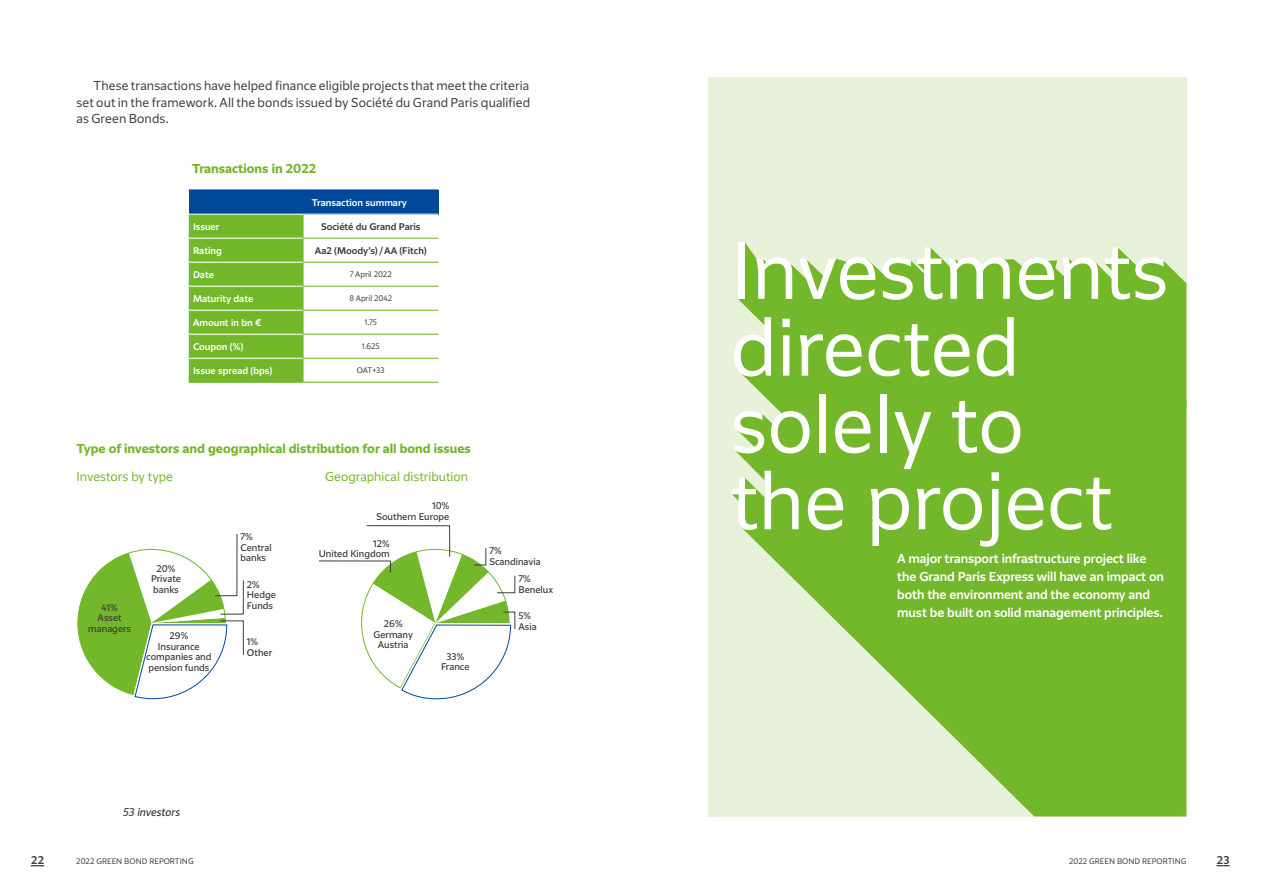
<style>
.page{position:relative;width:1263px;height:893px;background:#fff}
.page>*{position:absolute;margin:0;border:0;box-sizing:border-box;transform-origin:0 0}
.TITRE_OUVERTURE_BLANC{font:300 75.15px/76.8px "Grand Paris";color:#fff}
.CHAPÔ_BLANC{font:500 12px/18px "Grand Paris";letter-spacing:-.01em;color:#fff}
._4_TXT_COURANT_NOIR_REG_1COL{font:300 12px/16.5px "Grand Paris";letter-spacing:.01em;color:#3c3c3b;text-align:justify}
._6_Titre_schéma{font:700 12px "Grand Paris";color:#73b72b}
._6_Sous-titre_schéma{font:300 12px "Grand Paris";color:#73b72b}
.Catégories_schéma{font:italic 10.5px "Grand Paris";color:#3c3c3b}
.t1{font:500 10.5px "Grand Paris Und";color:#3c3c3b}
.Catégories_schéma-2{font:9px/10.5px "Grand Paris";color:#3c3c3b}
.t2{font:500 9px "Grand Paris";color:#fff}
.t3{font:500 9px "Grand Paris";color:#3c3c3b}
.Chiffres_schéma{font:9px "Grand Paris";color:#3c3c3b}
.t4{font:300 7.5px "Grand Paris";color:#3c3c3b}
</style>
<div class="page">
<div style="left:708px;top:77px;width:478px;height:739px;background:#e8f1da"></div>
<div style="left:189px;top:190px;width:249px;height:24px;background:#00489a"></div>
<div style="left:189px;top:215px;width:115px;height:167px;background:#73b72b"></div>
<hr style="left:189px;top:189px;width:114px;height:2px;background:#00489a">
<hr style="left:303px;top:189px;width:135px;height:2px;background:#00489a">
<hr style="left:303px;top:238px;width:135px;height:1px;background:#73b72b">
<hr style="left:303px;top:262px;width:135px;height:1px;background:#73b72b">
<hr style="left:303px;top:286px;width:135px;height:1px;background:#73b72b">
<hr style="left:303px;top:310px;width:135px;height:1px;background:#73b72b">
<hr style="left:303px;top:334px;width:135px;height:1px;background:#73b72b">
<hr style="left:303px;top:358px;width:135px;height:1px;background:#73b72b">
<hr style="left:303px;top:382px;width:135px;height:1px;background:#73b72b">
<hr style="left:189px;top:238px;width:114px;height:1px;background:#fff">
<hr style="left:189px;top:262px;width:114px;height:1px;background:#fff">
<hr style="left:189px;top:286px;width:114px;height:1px;background:#fff">
<hr style="left:189px;top:310px;width:114px;height:1px;background:#fff">
<hr style="left:189px;top:334px;width:114px;height:1px;background:#fff">
<hr style="left:189px;top:358px;width:114px;height:1px;background:#fff">
<hr style="left:189px;top:382px;width:114px;height:1px;background:#73b72b">
<svg style="left:77px;top:533px;width:167px;height:166px"></svg>
<svg style="left:319px;top:525px;width:196px;height:174px"></svg>
<svg style="left:740px;top:406px;width:446px;height:410px;fill:#73b72b"></svg>
<svg style="left:738px;top:242px;width:448px;height:164px;fill:#73b72b"></svg>
<div style="left:737px;top:325px;width:448px;height:185px;background:#73b72b"></div>
<p class="_4_TXT_COURANT_NOIR_REG_1COL" style="left:77px;top:77px;width:455px;text-indent:17px">These transactions have helped finance eligible projects that meet the criteria set out in the framework. All the bonds issued by Société du Grand Paris qualified as Green Bonds.</p>
<p class="_6_Titre_schéma" style="left:192px;top:160px;width:126px">Transactions in 2022</p>
<p class="t2" style="left:312px;top:196px;width:96px">Transaction summary</p>
<p class="t2" style="left:193px;top:220px;width:28px">Issuer</p>
<p class="t3" style="left:321px;top:220px;width:101px">Société du Grand Paris</p>
<p class="t2" style="left:193px;top:244px;width:30px">Rating</p>
<p class="t3" style="left:315px;top:244px;width:113px">Aa2 (Moody’s) /AA (Fitch)</p>
<p class="t2" style="left:193px;top:268px;width:23px">Date</p>
<p class="t4" style="left:350px;top:269px;width:44px">7 April 2022</p>
<p class="t2" style="left:193px;top:292px;width:62px">Maturity date</p>
<p class="t4" style="left:349px;top:293px;width:44px">8 April 2042</p>
<p class="t2" style="left:193px;top:316px;width:70px">Amount in bn €</p>
<p class="t4" style="left:364px;top:317px;width:14px">1.75</p>
<p class="t2" style="left:193px;top:340px;width:52px">Coupon (%)</p>
<p class="t4" style="left:362px;top:341px;width:20px">1.625</p>
<p class="t2" style="left:193px;top:364px;width:81px">Issue spread (bps)</p>
<p class="t4" style="left:357px;top:365px;width:29px">OAT+33</p>
<p class="_6_Titre_schéma" style="left:77px;top:441px;width:396px">Type of investors and geographical distribution for all bond issues</p>
<p class="_6_Sous-titre_schéma" style="left:77px;top:469px;width:98px">Investors by type</p>
<p class="_6_Sous-titre_schéma" style="left:325px;top:469px;width:144px">Geographical distribution</p>
<p class="Chiffres_schéma" style="left:432px;top:500px;width:19px">10%</p>
<p class="Catégories_schéma-2" style="left:376px;top:511px;width:74px">Southern Europe</p>
<p class="Chiffres_schéma" style="left:241px;top:531px;width:14px">7%</p>
<p class="Catégories_schéma-2" style="left:241px;top:542px;width:33px">Central banks</p>
<p class="Chiffres_schéma" style="left:373px;top:538px;width:18px">12%</p>
<p class="Catégories_schéma-2" style="left:319px;top:549px;width:72px">United Kingdom</p>
<p class="Chiffres_schéma" style="left:489px;top:545px;width:14px">7%</p>
<p class="Catégories_schéma-2" style="left:489px;top:556px;width:53px">Scandinavia</p>
<p class="Chiffres_schéma" style="left:518px;top:573px;width:14px">7%</p>
<p class="Catégories_schéma-2" style="left:518px;top:584px;width:36px">Benelux</p>
<p class="Chiffres_schéma" style="left:157px;top:563px;width:20px">20%</p>
<p class="Catégories_schéma-2" style="left:151px;top:574px;width:32px">Private banks</p>
<p class="Chiffres_schéma" style="left:247px;top:579px;width:14px">2%</p>
<p class="Catégories_schéma-2" style="left:247px;top:590px;width:31px">Hedge<br>Funds</p>
<p class="Chiffres_schéma" style="left:102px;top:601px;width:18px">41%</p>
<p class="Catégories_schéma-2" style="left:88px;top:612px;width:44px;text-align:center">Asset managers</p>
<p class="Chiffres_schéma" style="left:518px;top:610px;width:14px">5%</p>
<p class="Chiffres_schéma" style="left:384px;top:618px;width:20px">26%</p>
<p class="Catégories_schéma-2" style="left:374px;top:629px;width:41px;text-align:center">Germany<br>Austria</p>
<p class="Catégories_schéma-2" style="left:518px;top:621px;width:20px">Asia</p>
<p class="Chiffres_schéma" style="left:170px;top:630px;width:20px">29%</p>
<p class="Catégories_schéma-2" style="left:146px;top:641px;width:67px;text-align:center">Insurance companies and pension funds</p>
<p class="Chiffres_schéma" style="left:247px;top:636px;width:13px">1%</p>
<p class="Catégories_schéma-2" style="left:247px;top:647px;width:27px">Other</p>
<p class="Chiffres_schéma" style="left:446px;top:650px;width:19px">33%</p>
<p class="Catégories_schéma-2" style="left:441px;top:661px;width:30px">France</p>
<p class="Catégories_schéma" style="left:123px;top:806px;width:59px">53 investors</p>
<p class="TITRE_OUVERTURE_BLANC" style="left:730px;top:231px;width:440px">Investments directed solely to</p>
<p class="TITRE_OUVERTURE_BLANC" style="left:730px;top:461px;width:384px">the project</p>
<p class="CHAPÔ_BLANC" style="left:897px;top:549px;width:268px">A major transport infrastructure project like the Grand Paris Express will have an impact on both the environment and the economy and must be built on solid management principles.</p>
<p class="t1" style="left:31px;top:853px;width:14px">22</p>
<p class="t4" style="left:76px;top:856px;width:119px">2022 GREEN BOND REPORTING</p>
<p class="t4" style="left:1069px;top:856px;width:119px">2022 GREEN BOND REPORTING</p>
<p class="t1" style="left:1217px;top:853px;width:14px">23</p>
</div>
